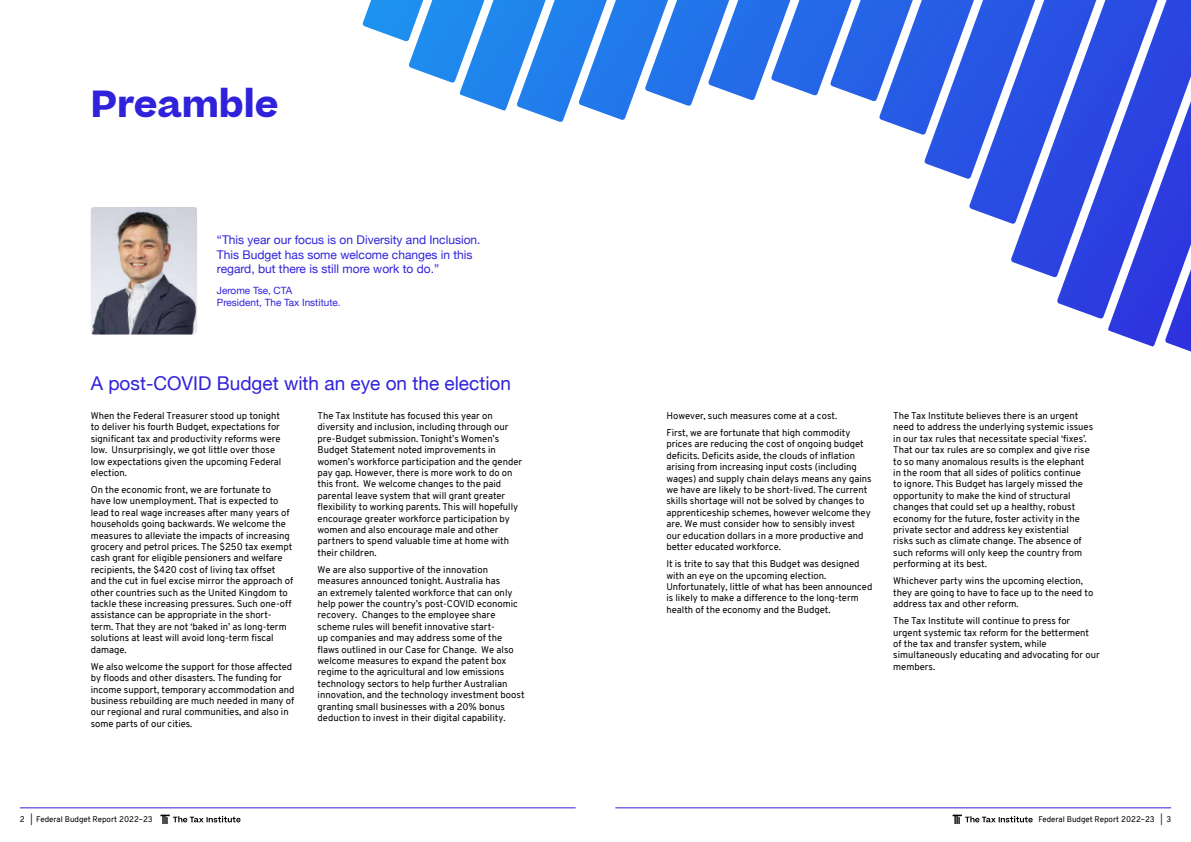
<style>
.page{position:relative;width:1191px;height:842px;background:#fff}
.page>*{position:absolute;margin:0;border:0;box-sizing:border-box;transform-origin:0 0}
.t1{font:700 36px "Beatrice";color:#3021da}
.t2{font:19px "Helvetica Neue";color:#3021da}
.t3{font:12px/14.4px "Helvetica Neue";color:#3021da}
.t4{font:10px/12px "Helvetica Neue";color:#3021da}
.t5{font:9.5px/11.4px "Overpass";color:#000}
.t6{font:8px "Overpass";color:#000}
</style>
<div class="page">
<hr style="left:615px;top:808px;width:556px;height:1px;background:#3021da">
<svg style="left:952px;top:815px;width:80px;height:9px"></svg>
<hr style="left:20px;top:808px;width:555px;height:1px;background:#3021da">
<svg style="left:160px;top:815px;width:80px;height:9px"></svg>
<img style="left:91px;top:207px;width:106px;height:127px">
<svg style="left:362px;top:0;width:829px;height:351px"></svg>
<h1 class="t1" style="left:91px;top:79px;width:189px">Preamble</h1>
<p class="t3" style="left:217px;top:234px;width:265px">“This year our focus is on Diversity and Inclusion.<br>This Budget has some welcome changes in this regard, but there is still more work to do.”</p>
<p class="t4" style="left:217px;top:285px;width:125px">Jerome Tse, CTA<br>President, The Tax Institute.</p>
<h2 class="t2" style="left:91px;top:370px;width:422px">A post-COVID Budget with an eye on the election</h2>
<p class="t5" style="left:91px;top:410px;width:192px">When the Federal Treasurer stood up tonight to deliver his fourth Budget, expectations for significant tax and productivity reforms were low. Unsurprisingly, we got little over those low expectations given the upcoming Federal election.</p>
<p class="t5" style="left:91px;top:484px;width:204px">On the economic front, we are fortunate to have low unemployment. That is expected to lead to real wage increases after many years of households going backwards. We welcome the measures to alleviate the impacts of increasing grocery and petrol prices. The $250 tax exempt cash grant for eligible pensioners and welfare recipients, the $420 cost of living tax offset and the cut in fuel excise mirror the approach of other countries such as the United Kingdom to tackle these increasing pressures. Such one-off assistance can be appropriate in the short&shy;term. That they are not ‘baked in’ as long-term solutions at least will avoid long-term fiscal damage.</p>
<p class="t5" style="left:91px;top:661px;width:205px">We also welcome the support for those affected by floods and other disasters. The funding for income support, temporary accommodation and business rebuilding are much needed in many of our regional and rural communities, and also in some parts of our cities.</p>
<p class="t5" style="left:317px;top:410px;width:206px">The Tax Institute has focused this year on diversity and inclusion, including through our pre-Budget submission. Tonight’s Women’s Budget Statement noted improvements in women’s workforce participation and the gender pay gap. However, there is more work to do on this front. We welcome changes to the paid parental leave system that will grant greater flexibility to working parents. This will hopefully encourage greater workforce participation by women and also encourage male and other partners to spend valuable time at home with their children.</p>
<p class="t5" style="left:317px;top:564px;width:208px">We are also supportive of the innovation measures announced tonight. Australia has<br>an extremely talented workforce that can only help power the country’s post-COVID economic recovery. Changes to the employee share scheme rules will benefit innovative start-<br>up companies and may address some of the flaws outlined in our Case for Change. We also welcome measures to expand the patent box regime to the agricultural and low emissions technology sectors to help further Australian innovation, and the technology investment boost granting small businesses with a 20% bonus deduction to invest in their digital capability.</p>
<p class="t5" style="left:666px;top:407px;width:186px;line-height:17.1px">However, such measures come at a cost.<br>First, we are fortunate that high commodity</p>
<p class="t5" style="left:666px;top:438px;width:207px">prices are reducing the cost of ongoing budget deficits. Deficits aside, the clouds of inflation arising from increasing input costs (including wages) and supply chain delays means any gains we have are likely to be short-lived. The current skills shortage will not be solved by changes to apprenticeship schemes, however welcome they are. We must consider how to sensibly invest our education dollars in a more productive and better educated workforce.</p>
<p class="t5" style="left:666px;top:558px;width:207px">It is trite to say that this Budget was designed with an eye on the upcoming election.<br>Unfortunately, little of what has been announced is likely to make a difference to the long-term health of the economy and the Budget.</p>
<p class="t5" style="left:893px;top:410px;width:201px">The Tax Institute believes there is an urgent need to address the underlying systemic issues in our tax rules that necessitate special ‘fixes’.<br>That our tax rules are so complex and give rise to so many anomalous results is the elephant in the room that all sides of politics continue<br>to ignore. This Budget has largely missed the opportunity to make the kind of structural changes that could set up a healthy, robust economy for the future, foster activity in the private sector and address key existential<br>risks such as climate change. The absence of such reforms will only keep the country from performing at its best.</p>
<p class="t5" style="left:893px;top:575px;width:202px">Whichever party wins the upcoming election, they are going to have to face up to the need to address tax and other reform.</p>
<p class="t5" style="left:893px;top:615px;width:208px">The Tax Institute will continue to press for urgent systemic tax reform for the betterment of the tax and transfer system, while simultaneously educating and advocating for our members.</p>
<p class="t6" style="left:20px;top:814px;width:134px">2 | Federal Budget Report 2022–23</p>
<p class="t6" style="left:1038px;top:814px;width:134px">Federal Budget Report 2022–23 | 3</p>
</div>
